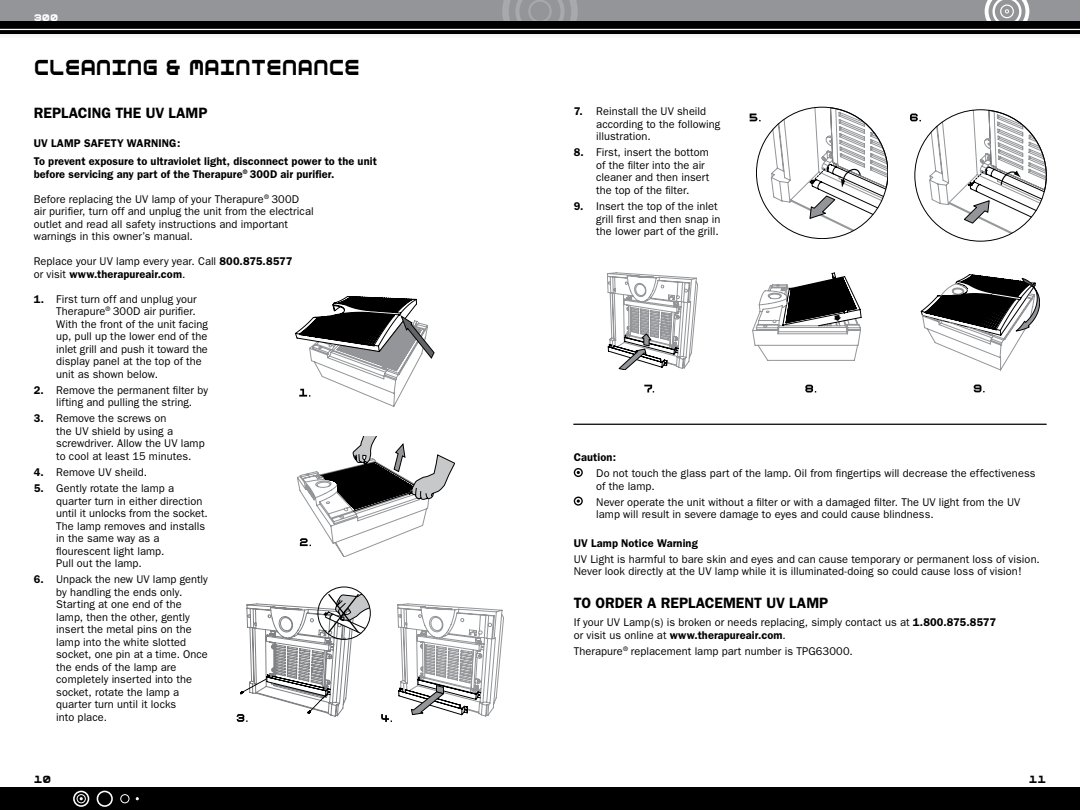
<style>
.page{position:relative;width:1080px;height:810px;background:#fff}
.page>*{position:absolute;margin:0;border:0;box-sizing:border-box;transform-origin:0 0}
.t1{font:33.75px "Aspirin Overdose";letter-spacing:-.01em;color:#000;scale:.85 1}
.t2{font:16.25px "Aspirin Overdose";color:#000}
.t3{font:600 15px "Franklin Gothic";letter-spacing:-.005em;color:#000}
.t4{font:15px "Aspirin Overdose";color:#fff}
.t5{font:11.25px/12.5px "Franklin Gothic";letter-spacing:.005em;color:#000}
.t6{font:600 11.25px/18.4px "Franklin Gothic";letter-spacing:.005em;color:#000}
.s1{font-weight:600}
</style>
<div class="page">
<div style="left:0;top:0;width:540px;height:22px;background:#939598"></div>
<div style="left:0;top:787px;width:540px;height:23px;background:#000"></div>
<div style="left:73px;top:791px;width:16px;height:16px;border:2px solid #fff;border-radius:50%"></div>
<div style="left:77px;top:794px;width:9px;height:9px;border:1px solid #fff;border-radius:50%"></div>
<div style="left:97px;top:791px;width:16px;height:16px;border:2px solid #fff;border-radius:50%"></div>
<div style="left:120px;top:794px;width:9px;height:9px;border:1px solid #fff;border-radius:50%"></div>
<div style="left:0;top:21px;width:540px;height:13px;background:#000"></div>
<div style="left:0;top:28px;width:540px;height:16px;background:#000;opacity:.25"></div>
<hr style="left:0;top:29px;width:540px;height:1px;background:#fff">
<div style="left:540px;top:0;width:540px;height:22px;background:#939598"></div>
<div style="left:540px;top:787px;width:540px;height:23px;background:#000"></div>
<svg style="left:985px;top:0;width:44px;height:21px"></svg>
<svg style="left:502px;top:0;width:76px;height:44px"></svg>
<div style="left:540px;top:21px;width:540px;height:13px;background:#000"></div>
<div style="left:540px;top:28px;width:540px;height:16px;background:#000;opacity:.25"></div>
<hr style="left:540px;top:29px;width:540px;height:1px;background:#fff">
<svg style="left:574px;top:468px;width:9px;height:9px"></svg>
<svg style="left:574px;top:497px;width:9px;height:9px"></svg>
<svg style="left:753px;top:273px;width:108px;height:88px"></svg>
<svg style="left:921px;top:274px;width:119px;height:96px"></svg>
<svg style="left:607px;top:273px;width:91px;height:97px"></svg>
<svg style="left:929px;top:110px;width:117px;height:124px"></svg>
<svg style="left:771px;top:107px;width:117px;height:125px"></svg>
<hr style="left:574px;top:424px;width:472px;height:1px;background:#000">
<svg style="left:297px;top:437px;width:158px;height:119px"></svg>
<svg style="left:750px;top:114px;width:11px;height:7px"></svg>
<svg style="left:644px;top:385px;width:10px;height:7px"></svg>
<svg style="left:910px;top:114px;width:11px;height:7px"></svg>
<svg style="left:805px;top:385px;width:11px;height:7px"></svg>
<svg style="left:974px;top:385px;width:11px;height:7px"></svg>
<svg style="left:295px;top:296px;width:139px;height:111px"></svg>
<svg style="left:381px;top:714px;width:11px;height:8px"></svg>
<svg style="left:398px;top:604px;width:106px;height:112px"></svg>
<svg style="left:237px;top:587px;width:133px;height:135px"></svg>
<div style="left:318px;top:587px;width:52px;height:52px;border:1px solid #000;border-radius:50%"></div>
<h3 class="t4" style="left:34px;top:11px;width:26px">300</h3>
<h1 class="t1" style="left:34px;top:54px;width:385px">cleaning &amp; maintenance</h1>
<h3 class="t3" style="left:34px;top:104px;width:164px">Replaci ng the UV lamp</h3>
<p class="t6" style="left:34px;top:134px;width:345px">UV LAMP SAFETY WARNING:<br>To prevent exposure to ultraviolet light, disconnect power to the unit</p>
<p class="t6" style="left:34px;top:165px;width:302px">before servicing any part of the Therapure<sup>®</sup> 300D air purifier.</p>
<p class="t5" style="left:34px;top:193px;width:281px">Before replacing the UV lamp of your Therapure<sup>®</sup> 300D air purifier, turn off and unplug the unit from the electrical outlet and read all safety instructions and important warnings in this owner’s manual.</p>
<p class="t5" style="left:34px;top:255px;width:260px">Replace your UV lamp every year. Call <span class="s1">800.875.8577 </span>or visit <span class="s1">www.therapureair.com</span>.</p>
<p class="t5" style="left:56px;top:293px;width:153px;text-indent:-22px"><span class="s1">1.</span> First turn off and unplug your<br>Therapure<sup>®</sup> 300D air purifier.<br>With the front of the unit facing up, pull up the lower end of the inlet grill and push it toward the display panel at the top of the unit as shown below.</p>
<p class="t5" style="left:56px;top:384px;width:153px;text-indent:-22px"><span class="s1">2.</span> Remove the permanent filter by lifting and pulling the string.</p>
<p class="t5" style="left:56px;top:412px;width:150px;text-indent:-23px"><span class="s1">3.</span> Remove the screws on<br>the UV shield by using a screwdriver. Allow the UV lamp to cool at least 15 minutes.</p>
<p class="t5" style="left:34px;top:466px;width:115px"><span class="s1">4.</span> Remove UV sheild.</p>
<p class="t5" style="left:56px;top:482px;width:153px;text-indent:-23px"><span class="s1">5.</span> Gently rotate the lamp a quarter turn in either direction until it unlocks from the socket.<br>The lamp removes and installs in the same way as a flourescent light lamp.<br>Pull out the lamp.</p>
<p class="t5" style="left:56px;top:573px;width:153px;text-indent:-23px"><span class="s1">6.</span> Unpack the new UV lamp gently by handling the ends only.<br>Starting at one end of the lamp, then the other, gently insert the metal pins on the lamp into the white slotted socket, one pin at a time. Once the ends of the lamp are completely inserted into the socket, rotate the lamp a quarter turn until it locks<br>into place.</p>
<h2 class="t2" style="left:34px;top:773px;width:19px">10</h2>
<p class="t5" style="left:596px;top:105px;width:126px;text-indent:-22px"><span class="s1">7.</span> Reinstall the UV sheild according to the following illustration.</p>
<p class="t5" style="left:596px;top:146px;width:115px;text-indent:-22px"><span class="s1">8.</span> First, insert the bottom of the filter into the air cleaner and then insert the top of the filter.</p>
<p class="t5" style="left:596px;top:200px;width:126px;text-indent:-22px"><span class="s1">9.</span> Insert the top of the inlet grill first and then snap in the lower part of the grill.</p>
<p class="t6" style="left:574px;top:448px;width:44px">Caution:</p>
<p class="t5" style="left:596px;top:467px;width:441px">Do not touch the glass part of the lamp. Oil from fingertips will decrease the effectiveness of the lamp.</p>
<p class="t5" style="left:596px;top:496px;width:426px">Never operate the unit without a filter or with a damaged filter. The UV light from the UV lamp will result in severe damage to eyes and could cause blindness.</p>
<p class="t6" style="left:574px;top:534px;width:126px">UV Lamp Notice Warning</p>
<p class="t5" style="left:574px;top:553px;width:468px">UV Light is harmful to bare skin and eyes and can cause temporary or permanent loss of vision.<br>Never look directly at the UV lamp while it is illuminated-doing so could cause loss of vision!</p>
<h3 class="t3" style="left:574px;top:594px;width:32px">To Order</h3>
<h3 class="t3" style="left:647px;top:594px;width:69px">a Replaceme</h3>
<h3 class="t3" style="left:745px;top:594px;width:74px">nt UV Lamp</h3>
<p class="t5" style="left:574px;top:616px;width:424px">If your UV Lamp(s) is broken or needs replacing, simply contact us at <span class="s1">1.800.875.8577 </span>or visit us online at <span class="s1">www.therapureair.com</span>.</p>
<p class="t5" style="left:574px;top:645px;width:281px">Therapure<sup>®</sup> replacement lamp part number is TPG63000.</p>
<h2 class="t2" style="left:1029px;top:773px;width:19px">11</h2>
</div>
